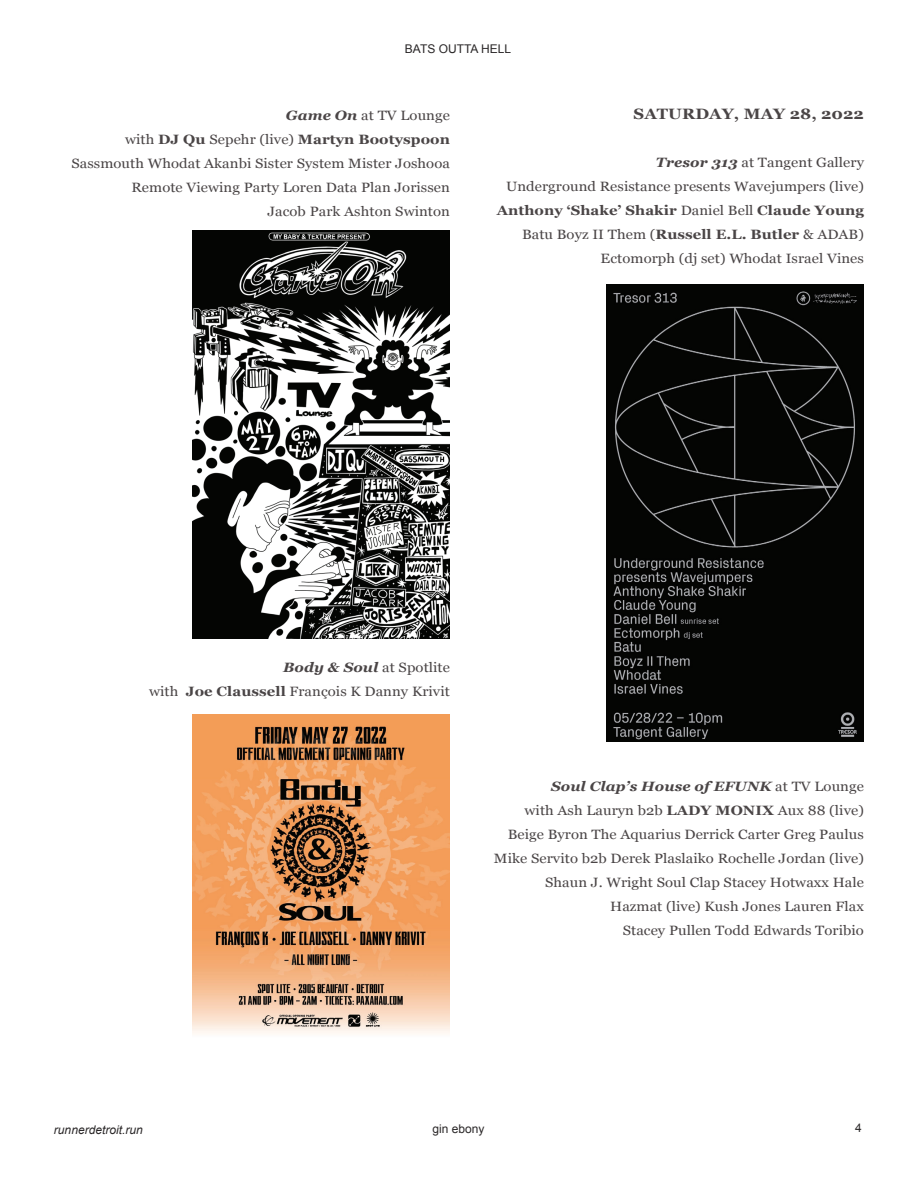
<style>
.page{position:relative;width:918px;height:1188px;background:#fff}
.page>*{position:absolute;margin:0;border:0;box-sizing:border-box;transform-origin:0 0}
.t1{font:700 15px "Georgia";letter-spacing:.005em;color:#4a4546;scale:1.1 1}
.t2{font:13.5px/24px "Georgia";letter-spacing:.005em;color:#4a4546;text-align:right;scale:1.1 1}
.t3{font:12px "Arial";color:#2a2728}
.t4{font:italic 12px "Arial";color:#2a2728}
.s1{font-weight:700;font-style:italic}
.s2{font-weight:700}
</style>
<div class="page">
<img style="left:192px;top:230px;width:258px;height:408px">
<img style="left:192px;top:715px;width:258px;height:319px">
<img style="left:606px;top:284px;width:258px;height:458px">
<p class="t3" style="left:405px;top:41px;width:108px">BATS OUTTA HELL</p>
<p class="t2" style="left:71px;top:103px;width:346px"><span class="s1">Game On</span> at TV Lounge<br>with <span class="s2">DJ Qu</span> Sepehr (live) <span class="s2">Martyn Bootyspoon </span>Sassmouth Whodat Akanbi Sister System Mister Joshooa Remote Viewing Party Loren Data Plan Jorissen<br>Jacob Park Ashton Swinton</p>
<p class="t1" style="left:634px;top:103px;width:211px">SATURDAY, MAY 28, 2022</p>
<p class="t2" style="left:497px;top:150px;width:335px"><span class="s1">Tresor 313</span> at Tangent Gallery<br>Underground Resistance presents Wavejumpers (live)<br><span class="s2">Anthony ‘Shake’ Shakir</span> Daniel Bell <span class="s2">Claude Young </span>Batu Boyz II Them (<span class="s2">Russell E.L. Butler</span> &amp; ADAB)<br>Ectomorph (dj set) Whodat Israel Vines</p>
<p class="t2" style="left:149px;top:655px;width:275px"><span class="s1">Body &amp; Soul</span> at Spotlite<br>with <span class="s2">Joe Claussell</span> François K Danny Krivit</p>
<p class="t2" style="left:494px;top:774px;width:338px"><span class="s1">Soul Clap’s House of EFUNK</span> at TV Lounge<br>with Ash Lauryn b2b <span class="s2">LADY MONIX</span> Aux 88 (live)<br>Beige Byron The Aquarius Derrick Carter Greg Paulus Mike Servito b2b Derek Plaslaiko Rochelle Jordan (live)<br>Shaun J. Wright Soul Clap Stacey Hotwaxx Hale Hazmat (live) Kush Jones Lauren Flax<br>Stacey Pullen Todd Edwards Toribio</p>
<p class="t4" style="left:54px;top:1122px;width:90px">runnerdetroit.run</p>
<p class="t3" style="left:432px;top:1121px;width:54px">gin ebony</p>
<p class="t3" style="left:855px;top:1120px;width:8px">4</p>
</div>
